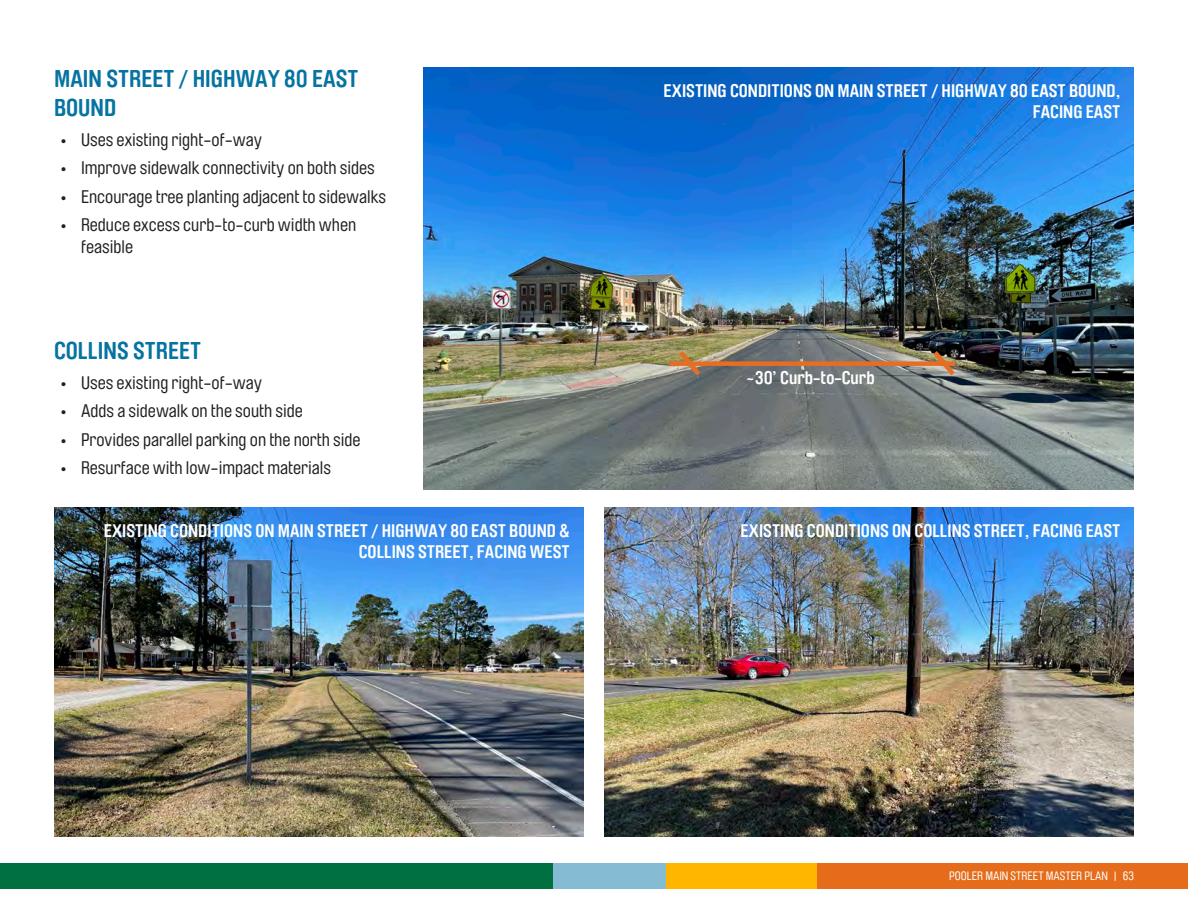
<style>
.page{position:relative;width:1188px;height:918px;background:#fff}
.page>*{position:absolute;margin:0;border:0;box-sizing:border-box;transform-origin:0 0}
.Subheader{font:700 24px/28.8px "Brauer Neue";color:#0673a1}
.t1{font:18px/21.6px "Brauer Neue";color:#231f20}
.Subheader-2{font:700 18px/21.6px "Brauer Neue";color:#fff;text-align:right}
.t2{font:12px "Brauer Neue";color:#fff}
</style>
<div class="page">
<div style="left:816px;top:863px;width:372px;height:26px;background:#e56c1b"></div>
<div style="left:666px;top:863px;width:150px;height:26px;background:#ffb600"></div>
<div style="left:553px;top:863px;width:113px;height:26px;background:#85bcd4"></div>
<div style="left:0;top:863px;width:553px;height:26px;background:#007041"></div>
<img style="left:605px;top:508px;width:529px;height:329px">
<img style="left:54px;top:508px;width:529px;height:329px">
<img style="left:423px;top:68px;width:711px;height:421px">
<div style="left:670px;top:361px;width:285px;height:5px;background:#e76d24"></div>
<svg style="left:674px;top:346px;width:31px;height:34px"></svg>
<svg style="left:929px;top:346px;width:30px;height:34px"></svg>
<p class="Subheader" style="left:54px;top:65px;width:306px">MAIN STREET / HIGHWAY 80 EAST<br>BOUND</p>
<p class="t1" style="left:61px;top:129px;width:203px">• Uses existing right-of-way</p>
<p class="t1" style="left:61px;top:157px;width:316px">• Improve sidewalk connectivity on both sides</p>
<p class="t1" style="left:61px;top:186px;width:327px">• Encourage tree planting adjacent to sidewalks</p>
<p class="t1" style="left:81px;top:214px;width:277px;text-indent:-20px">• Reduce excess curb-to-curb width when feasible</p>
<p class="Subheader" style="left:54px;top:337px;width:149px">COLLINS STREET</p>
<p class="t1" style="left:61px;top:372px;width:203px">• Uses existing right-of-way</p>
<p class="t1" style="left:61px;top:400px;width:244px">• Adds a sidewalk on the south side</p>
<p class="t1" style="left:61px;top:429px;width:301px">• Provides parallel parking on the north side</p>
<p class="t1" style="left:61px;top:457px;width:272px">• Resurface with low-impact materials</p>
<p class="Subheader-2" style="left:664px;top:80px;width:458px">EXISTING CONDITIONS ON MAIN STREET / HIGHWAY 80 EAST BOUND,<br>FACING EAST</p>
<p class="Subheader-2" style="left:746px;top:367px;width:131px">~30’ Curb-to-Curb</p>
<p class="Subheader-2" style="left:104px;top:520px;width:467px">EXISTING CONDITIONS ON MAIN STREET / HIGHWAY 80 EAST BOUND &amp;</p>
<p class="Subheader-2" style="left:741px;top:520px;width:381px">EXISTING CONDITIONS ON COLLINS STREET, FACING EAST</p>
<p class="Subheader-2" style="left:359px;top:541px;width:213px">COLLINS STREET, FACING WEST</p>
<p class="t2" style="left:949px;top:869px;width:186px">POOLER MAIN STREET MASTER PLAN | 63</p>
</div>
